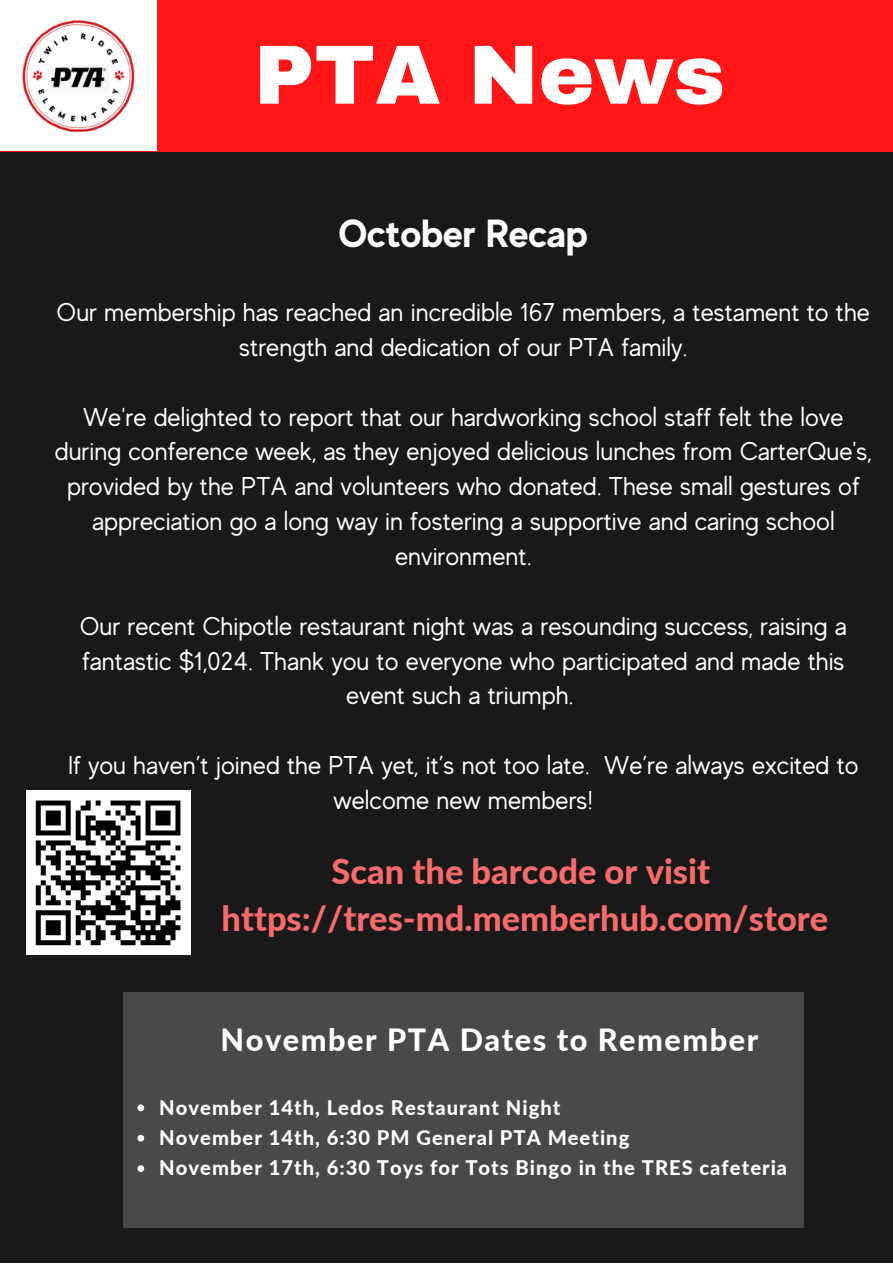
<style>
.page{position:relative;width:893px;height:1264px;background:#fff}
.page>*{position:absolute;margin:0;border:0;box-sizing:border-box;transform-origin:0 0}
.t1{font:900 83.85px "Archivo";color:#fff}
.t2{font:700 39.15px "MADE Evolve Sans";color:#fff}
.t3{font:800 34.35px "Lato";color:#f76b6b}
.t4{font:800 30.6px "Lato";letter-spacing:.05em;color:#fff}
.t5{font:25.65px/34.8px "MADE Evolve Sans";color:#fff;text-align:center}
.t6{font:800 20.1px "Lato";letter-spacing:.05em;color:#fff}
</style>
<div class="page">
<div style="left:0;top:0;width:892px;height:1262px;background:#191919"></div>
<div style="left:0;top:0;width:892px;height:151px;background:#ff1616"></div>
<img style="left:0;top:0;width:156px;height:151px">
<div style="left:123px;top:992px;width:680px;height:235px;background:#494949"></div>
<div style="left:26px;top:790px;width:164px;height:165px;background:#fff"></div>
<svg style="left:35px;top:800px;width:146px;height:146px"></svg>
<svg style="left:137px;top:1104px;width:7px;height:7px"></svg>
<svg style="left:137px;top:1134px;width:7px;height:7px"></svg>
<svg style="left:137px;top:1165px;width:7px;height:6px"></svg>
<p class="t1" style="left:254px;top:30px;width:472px">PTA News</p>
<p class="t2" style="left:338px;top:210px;width:251px">October Recap</p>
<p class="t5" style="left:57px;top:295px;width:814px">Our membership has reached an incredible 167 members, a testament to the strength and dedication of our PTA family.</p>
<p class="t5" style="left:55px;top:399px;width:818px">We're delighted to report that our hardworking school staff felt the love during conference week, as they enjoyed delicious lunches from CarterQue's, provided by the PTA and volunteers who donated. These small gestures of appreciation go a long way in fostering a supportive and caring school environment.</p>
<p class="t5" style="left:80px;top:608px;width:768px">Our recent Chipotle restaurant night was a resounding success, raising a fantastic $1,024. Thank you to everyone who participated and made this event such a triumph.</p>
<p class="t5" style="left:68px;top:748px;width:792px">If you haven’t joined the PTA yet, it’s not too late. We’re always excited to welcome new members!</p>
<p class="t3" style="left:331px;top:850px;width:380px">Scan the barcode or visit</p>
<p class="t3" style="left:221px;top:897px;width:608px">https://tres-md.memberhub.com/store</p>
<p class="t4" style="left:220px;top:1020px;width:539px">November PTA Dates to Remember</p>
<p class="t6" style="left:159px;top:1094px;width:402px">November 14th, Ledos Restaurant Night</p>
<p class="t6" style="left:159px;top:1125px;width:471px">November 14th, 6:30 PM General PTA Meeting</p>
<p class="t6" style="left:159px;top:1155px;width:629px">November 17th, 6:30 Toys for Tots Bingo in the TRES cafeteria</p>
</div>
